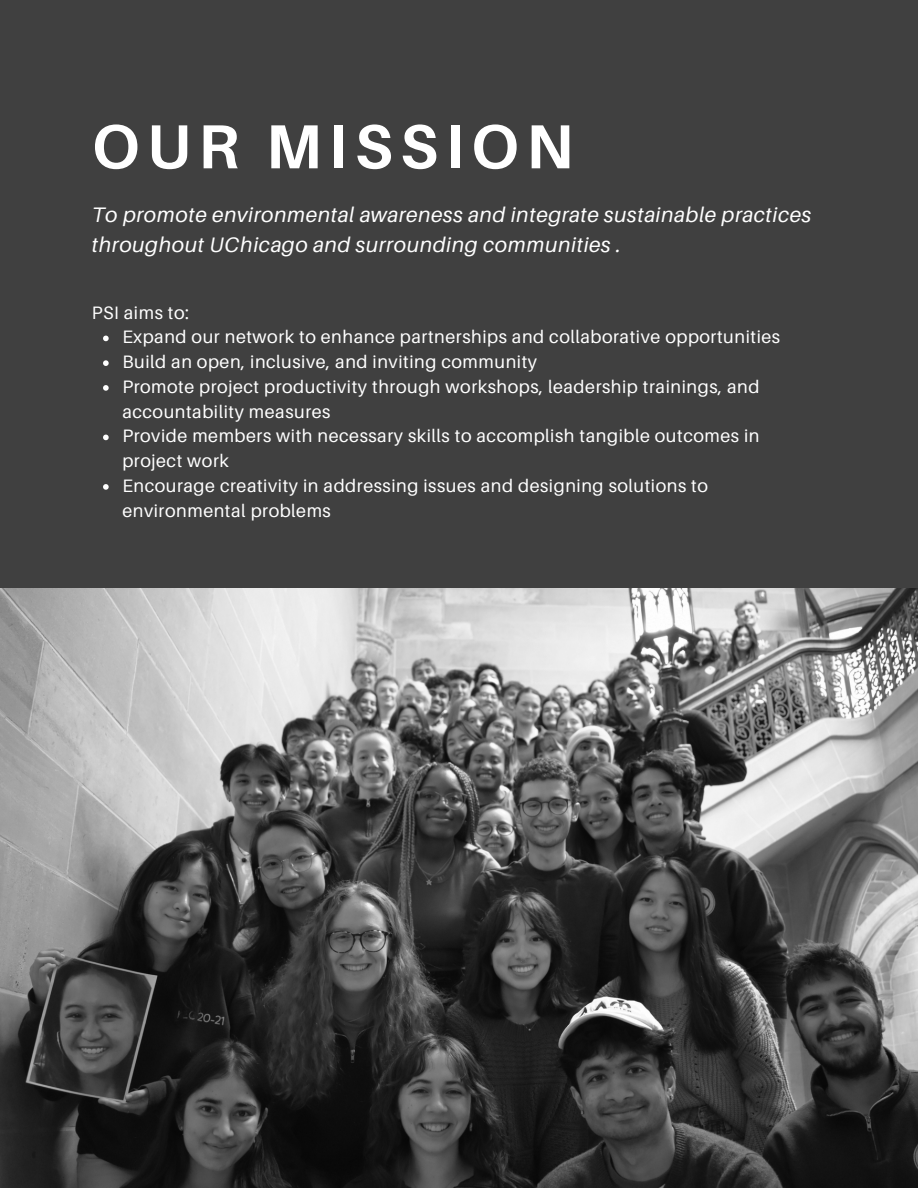
<style>
.page{position:relative;width:918px;height:1188px;background:#404040}
.page>*{position:absolute;margin:0;border:0;box-sizing:border-box;transform-origin:0 0}
.t1{font:700 62.25px "Aileron";letter-spacing:.12em;color:#fff}
.t2{font:italic 21px/29.2px "Aileron";letter-spacing:.03em;color:#fff}
.t3{font:18px/24.8px "Aileron";letter-spacing:.03em;color:#fff}
</style>
<div class="page">
<img style="left:0;top:589px;width:918px;height:599px">
<svg style="left:103px;top:336px;width:6px;height:5px"></svg>
<svg style="left:103px;top:360px;width:6px;height:6px"></svg>
<svg style="left:103px;top:385px;width:6px;height:6px"></svg>
<svg style="left:103px;top:435px;width:6px;height:5px"></svg>
<svg style="left:103px;top:484px;width:6px;height:6px"></svg>
<h1 class="t1" style="left:92px;top:108px;width:483px">OUR MISSION</h1>
<p class="t2" style="left:92px;top:200px;width:721px">To promote environmental awareness and integrate sustainable practices throughout UChicago and surrounding communities .</p>
<p class="t3" style="left:92px;top:300px;width:99px">PSI aims to:</p>
<p class="t3" style="left:122px;top:324px;width:659px">Expand our network to enhance partnerships and collaborative opportunities Build an open, inclusive, and inviting community<br>Promote project productivity through workshops, leadership trainings, and accountability measures<br>Provide members with necessary skills to accomplish tangible outcomes in project work<br>Encourage creativity in addressing issues and designing solutions to environmental problems</p>
</div>
